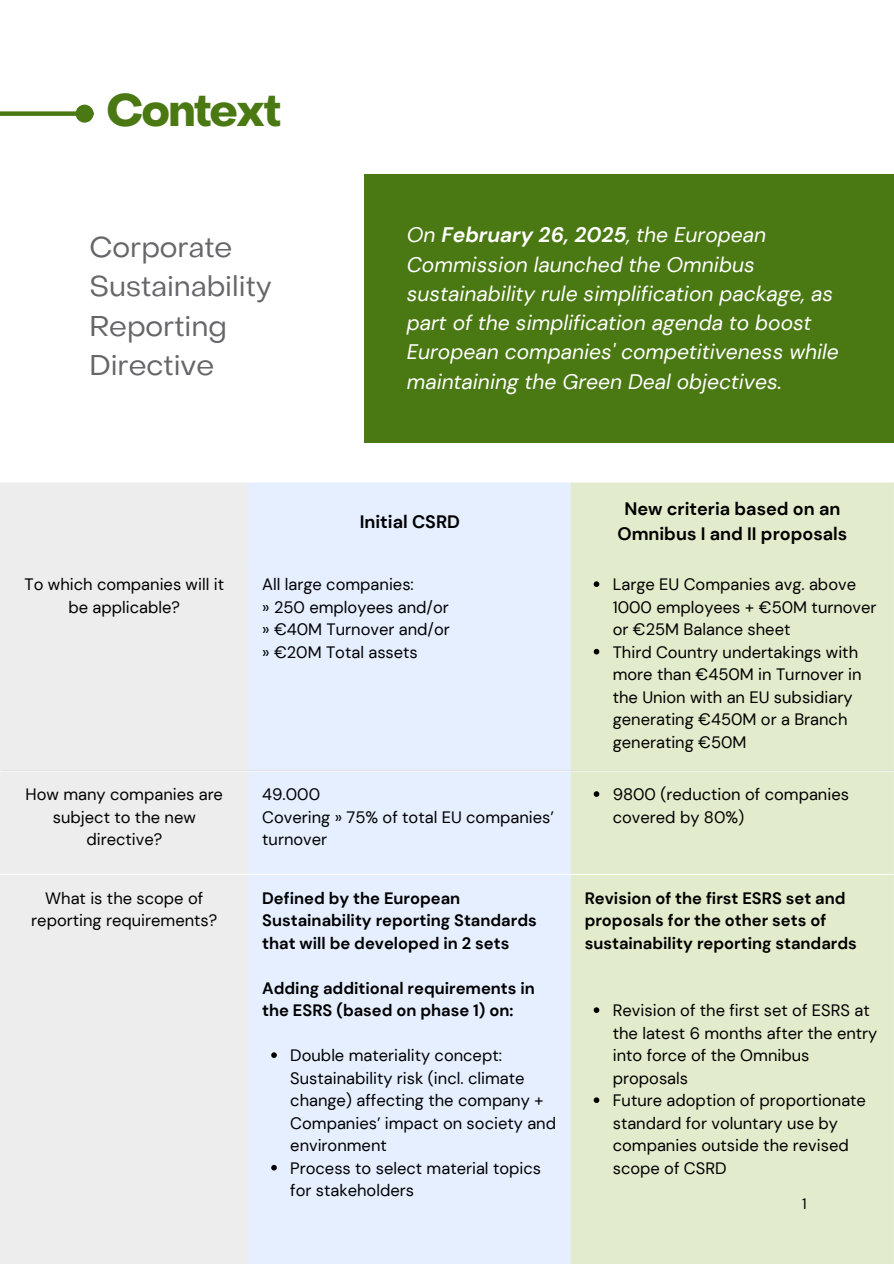
<style>
.page{position:relative;width:894px;height:1264px;background:#fff}
.page>*{position:absolute;margin:0;border:0;box-sizing:border-box;transform-origin:0 0}
.t1{font:700 45px "Object Sans";letter-spacing:-.035em;color:#4a7812}
.t2{font:28.35px/39.3px "Object Sans";color:#65656a}
.t3{font:italic 21px/29.2px "DM Sans";color:#fff}
.t4{font:700 18px "DM Sans";color:#000}
.t5{font:16.5px/22.5px "DM Sans";color:#000}
.t6{font:700 16.5px/22.5px "DM Sans";color:#000}
.t7{font:15px "DM Sans";color:#000}
.s1{font-weight:700}
</style>
<div class="page">
<div style="left:0;top:483px;width:248px;height:780px;background:#ededed"></div>
<div style="left:248px;top:483px;width:322px;height:780px;background:#e5efff"></div>
<div style="left:570px;top:483px;width:323px;height:780px;background:#e2ebcb"></div>
<svg style="left:593px;top:581px;width:6px;height:6px"></svg>
<svg style="left:593px;top:649px;width:6px;height:5px"></svg>
<svg style="left:593px;top:791px;width:6px;height:5px"></svg>
<svg style="left:271px;top:1052px;width:6px;height:5px"></svg>
<svg style="left:271px;top:1164px;width:6px;height:6px"></svg>
<svg style="left:593px;top:1007px;width:6px;height:5px"></svg>
<svg style="left:593px;top:1097px;width:6px;height:5px"></svg>
<hr style="left:0;top:770px;width:893px;height:1px;background:#fff">
<hr style="left:0;top:873px;width:893px;height:2px;background:#fff">
<div style="left:364px;top:175px;width:529px;height:267px;background:#4a7812"></div>
<div style="left:0;top:111px;width:77px;height:5px;background:#4a7812"></div>
<div style="left:78px;top:107px;width:13px;height:13px;background:#4a7812;border-radius:50%"></div>
<div style="left:76px;top:105px;width:18px;height:18px;border:4px solid #4a7812;border-radius:50%"></div>
<p class="t1" style="left:107px;top:92px;width:176px">Context</p>
<p class="t2" style="left:89px;top:230px;width:184px">Corporate<br>Sustainability<br>Reporting<br>Directive</p>
<p class="t3" style="left:406px;top:220px;width:433px">On <span class="s1">February 26, 2025</span>, the European Commission launched the Omnibus sustainability rule simplification package, as part of the simplification agenda to boost European companies' competitiveness while maintaining the Green Deal objectives.</p>
<p class="t4" style="left:359px;top:510px;width:102px">Initial CSRD</p>
<h1 class="t4" style="left:624px;top:497px;width:217px">New criteria based on an</h1>
<h2 class="t4" style="left:617px;top:522px;width:231px">Omnibus I and II proposals</h2>
<p class="t5" style="left:25px;top:573px;width:201px;text-align:center">To which companies will it be applicable?</p>
<p class="t5" style="left:262px;top:573px;width:153px">All large companies:</p>
<p class="t5" style="left:262px;top:596px;width:188px">» 250 employees and/or</p>
<p class="t5" style="left:262px;top:618px;width:189px">» €40M Turnover and/or</p>
<p class="t5" style="left:262px;top:641px;width:157px">» €20M Total assets</p>
<p class="t5" style="left:26px;top:783px;width:199px;text-align:center">How many companies are subject to the new directive?</p>
<p class="t5" style="left:262px;top:783px;width:59px">49.000</p>
<p class="t5" style="left:262px;top:805px;width:293px">Covering » 75% of total EU companies’ turnover</p>
<p class="t5" style="left:31px;top:886px;width:187px;text-align:center">What is the scope of reporting requirements?</p>
<p class="t6" style="left:262px;top:886px;width:276px">Defined by the European<br>Sustainability reporting Standards that will be developed in 2 sets</p>
<p class="t6" style="left:262px;top:976px;width:274px">Adding additional requirements in the ESRS (based on phase 1) on:</p>
<p class="t5" style="left:290px;top:1044px;width:267px">Double materiality concept:<br>Sustainability risk (incl. climate change) affecting the company +<br>Companies’ impact on society and environment</p>
<p class="t5" style="left:290px;top:1156px;width:252px">Process to select material topics for stakeholders</p>
<p class="t5" style="left:612px;top:573px;width:265px">Large EU Companies avg. above<br>1000 employees + €50M turnover or €25M Balance sheet</p>
<p class="t5" style="left:612px;top:641px;width:250px">Third Country undertakings with more than €450M in Turnover in the Union with an EU subsidiary generating €450M or a Branch generating €50M</p>
<p class="t5" style="left:612px;top:783px;width:238px">9800 (reduction of companies covered by 80%)</p>
<p class="t6" style="left:584px;top:886px;width:273px">Revision of the first ESRS set and proposals for the other sets of sustainability reporting standards</p>
<p class="t5" style="left:612px;top:999px;width:266px">Revision of the first set of ESRS at the latest 6 months after the entry into force of the Omnibus proposals</p>
<p class="t5" style="left:612px;top:1089px;width:255px">Future adoption of proportionate standard for voluntary use by companies outside the revised scope of CSRD</p>
<p class="t7" style="left:801px;top:1194px;width:6px">1</p>
</div>
